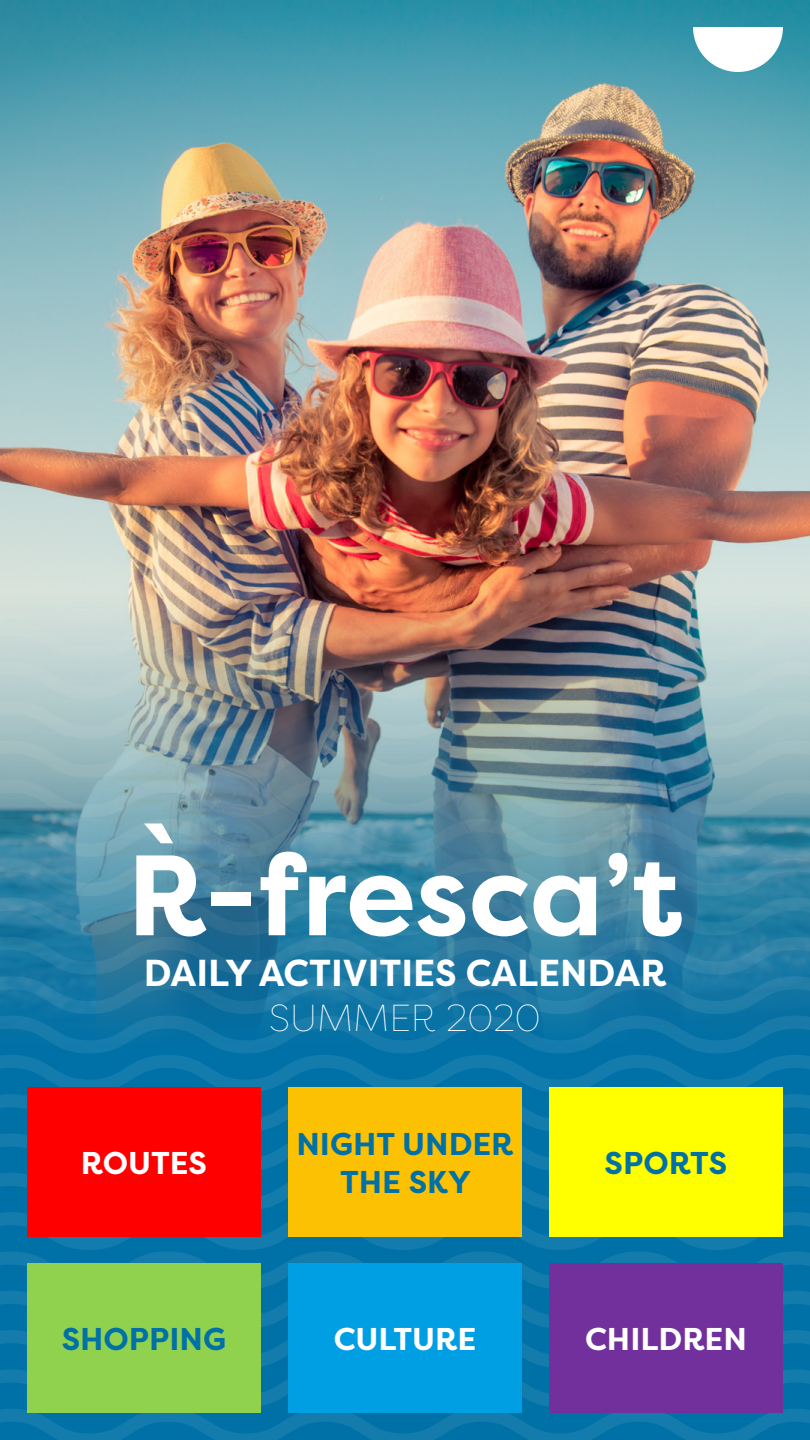
<style>
.page{position:relative;width:810px;height:1440px;background:#fff}
.page>*{position:absolute;margin:0;border:0;box-sizing:border-box;transform-origin:0 0}
.t1{font:700 114px "Filson Pro";color:#fff}
.t2{font:700 37.5px "Filson Pro";color:#fff}
.t3{font:100 37.5px "Filson Pro";color:#fff}
.t4{font:700 31.5px/37.8px "Filson Pro";color:#0071a7;text-align:center}
.t5{font:700 31.5px "Filson Pro";color:#fff}
</style>
<div class="page">
<svg style="left:0;top:1048px;width:810px;height:392px;background:#0975a7"></svg>
<img style="left:0;top:0;width:810px;height:1048px">
<svg style="left:144px;top:824px;width:29px;height:19px"></svg>
<div style="left:27px;top:1088px;width:234px;height:149px;background:#fe0000"></div>
<div style="left:27px;top:1264px;width:234px;height:149px;background:#90d24e"></div>
<div style="left:549px;top:1088px;width:234px;height:149px;background:#ff0"></div>
<div style="left:549px;top:1264px;width:234px;height:149px;background:#72309c"></div>
<div style="left:288px;top:1088px;width:234px;height:149px;background:#fcc103"></div>
<div style="left:288px;top:1264px;width:234px;height:149px;background:#009fe3"></div>
<svg style="left:693px;top:27px;width:90px;height:45px"></svg>
<h1 class="t1" style="left:127px;top:823px;width:557px">R-fresca’t</h1>
<p class="t2" style="left:144px;top:949px;width:524px">DAILY ACTIVITIES CALENDAR</p>
<p class="t3" style="left:269px;top:994px;width:273px">SUMMER 2020</p>
<p class="t5" style="left:81px;top:1143px;width:128px">ROUTES</p>
<p class="t4" style="left:62px;top:1321px;width:166px">SHOPPING</p>
<p class="t4" style="left:296px;top:1126px;width:219px">NIGHT UNDER<br>THE SKY</p>
<p class="t5" style="left:334px;top:1319px;width:144px">CULTURE</p>
<p class="t4" style="left:605px;top:1145px;width:124px">SPORTS</p>
<p class="t5" style="left:585px;top:1319px;width:163px">CHILDREN</p>
</div>
